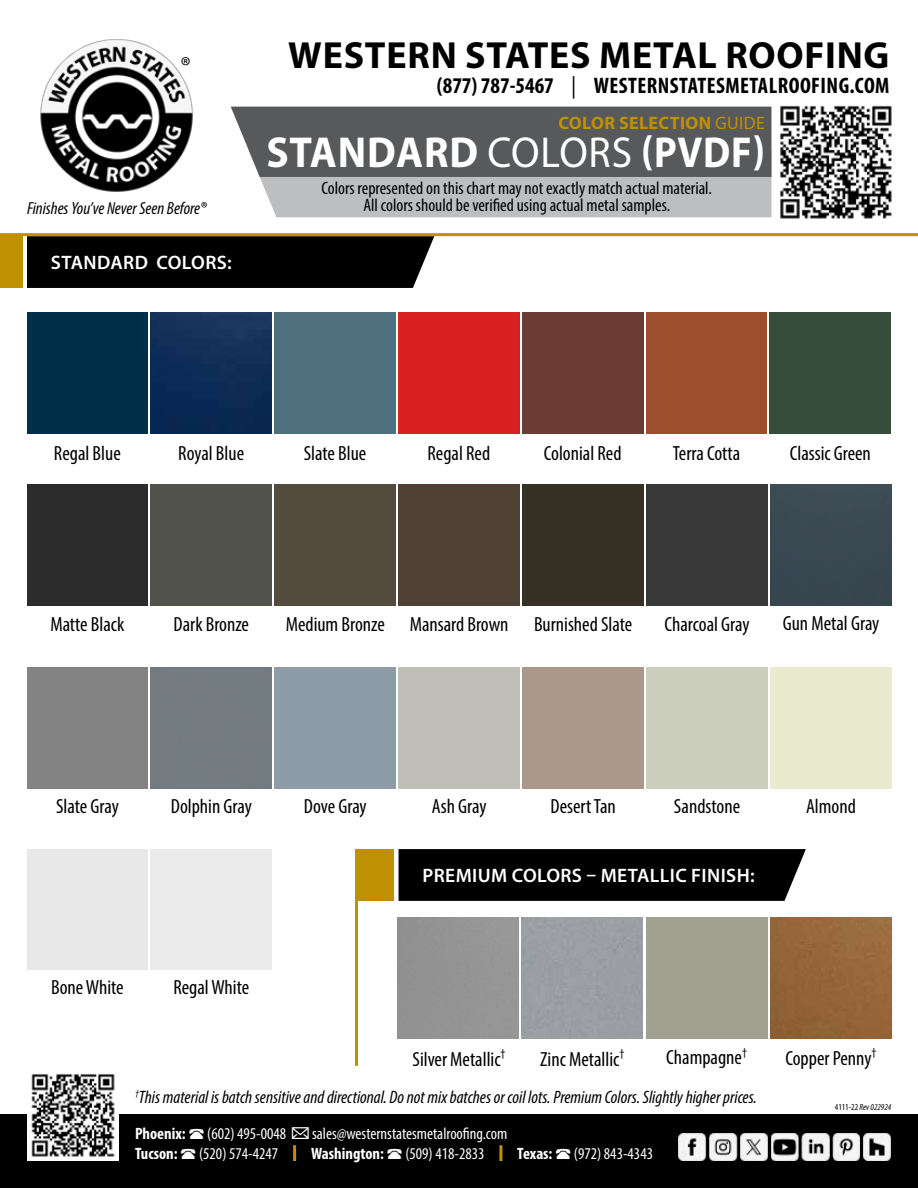
<style>
.page{position:relative;width:918px;height:1188px;background:#fff}
.page>*{position:absolute;margin:0;border:0;box-sizing:border-box;transform-origin:0 0}
.t1{font:700 43.5px "Myriad Pro";letter-spacing:.02em;color:#fff;scale:.95 1}
.t2{font:700 37.95px "Myriad Pro";letter-spacing:.02em;color:#000}
.t3{font:condensed 26.25px "Myriad Pro";color:#000}
.t4{font:700 condensed 22.5px "Myriad Pro";letter-spacing:.02em;color:#000}
.t5{font:condensed 20.55px "Myriad Pro";color:#000}
.t6{font:600 19.5px "Myriad Pro";letter-spacing:.02em;color:#fff}
.t7{font:condensed 18px/16.5px "Myriad Pro";color:#000;text-align:center}
.t8{font:italic condensed 18px "Myriad Pro";color:#000}
.t9{font:700 18px "Myriad Pro";letter-spacing:.02em;color:#bf9002}
.t10{font:italic condensed 17.55px "Myriad Pro";color:#000}
.t11{font:condensed 16.5px "Myriad Pro";color:#fff}
.t12{font:700 condensed 16.5px "Myriad Pro";color:#fff}
.t13{font:italic condensed 9px "Myriad Pro";color:#000}
.s1{font-weight:400}
.s2{font-style:normal}
</style>
<div class="page">
<div style="left:0;top:1115px;width:918px;height:73px;background:#000"></div>
<img style="left:27px;top:1074px;width:92px;height:87px">
<hr style="left:499px;top:1145px;width:3px;height:16px;background:#bf9002">
<hr style="left:293px;top:1145px;width:3px;height:16px;background:#bf9002">
<img style="left:679px;top:1134px;width:27px;height:27px">
<img style="left:710px;top:1134px;width:27px;height:27px">
<img style="left:771px;top:1134px;width:28px;height:27px">
<img style="left:802px;top:1134px;width:27px;height:27px">
<img style="left:833px;top:1134px;width:27px;height:27px">
<img style="left:864px;top:1134px;width:27px;height:27px">
<img style="left:740px;top:1134px;width:28px;height:27px">
<div style="left:27px;top:236px;width:407px;height:52px;background:#000"></div>
<div style="left:0;top:236px;width:22px;height:52px;background:#bf9002"></div>
<hr style="left:0;top:233px;width:918px;height:3px;background:#bf9002">
<div style="left:399px;top:849px;width:407px;height:52px;background:#000"></div>
<div style="left:358px;top:849px;width:36px;height:52px;background:#bf9002"></div>
<div style="left:27px;top:313px;width:121px;height:121px;background:#002f49"></div>
<img style="left:151px;top:313px;width:121px;height:121px">
<div style="left:398px;top:313px;width:121px;height:121px;background:#d92121"></div>
<div style="left:522px;top:313px;width:121px;height:121px;background:#6b3c32"></div>
<div style="left:646px;top:313px;width:121px;height:121px;background:#9d4e2f"></div>
<div style="left:770px;top:313px;width:121px;height:121px;background:#364d3b"></div>
<div style="left:27px;top:485px;width:121px;height:120px;background:#2b2b2b"></div>
<div style="left:275px;top:485px;width:121px;height:120px;background:#534b3e"></div>
<div style="left:399px;top:485px;width:121px;height:120px;background:#4f4136"></div>
<div style="left:523px;top:485px;width:121px;height:120px;background:#373125"></div>
<div style="left:647px;top:485px;width:120px;height:120px;background:#383838"></div>
<div style="left:771px;top:485px;width:120px;height:120px;background:#3a4852"></div>
<img style="left:771px;top:918px;width:120px;height:120px">
<div style="left:275px;top:313px;width:120px;height:121px;background:#4e6f7e"></div>
<div style="left:151px;top:485px;width:121px;height:120px;background:#51524c"></div>
<hr style="left:355px;top:849px;width:3px;height:217px;background:#bf9002">
<img style="left:40px;top:39px;width:153px;height:153px">
<svg style="left:231px;top:107px;width:540px;height:110px;background:#818284"></svg>
<img style="left:780px;top:105px;width:112px;height:114px">
<p class="t3" style="left:181px;top:50px;width:11px">®</p>
<p class="t10" style="left:27px;top:198px;width:181px">Finishes You’ve Never Seen Before®</p>
<p class="t6" style="left:51px;top:250px;width:182px">STANDARD COLORS:</p>
<h2 class="t2" style="left:288px;top:30px;width:603px">WESTERN STATES METAL ROOFING</h2>
<p class="t4" style="left:437px;top:71px;width:454px">(877) 787-5467 <span class="s1">|</span> WESTERNSTATESMETALROOFING.COM</p>
<p class="t9" style="left:558px;top:111px;width:208px">COLOR SELECTION <span class="s1">GUIDE</span></p>
<h1 class="t1" style="left:266px;top:124px;width:526px">STANDARD <span class="s1">COLORS</span> (PVDF)</h1>
<p class="t7" style="left:322px;top:180px;width:392px">Colors represented on this chart may not exactly match actual material.<br>All colors should be verified using actual metal samples.</p>
<p class="t5" style="left:54px;top:440px;width:68px">Regal Blue</p>
<p class="t5" style="left:178px;top:440px;width:67px">Royal Blue</p>
<p class="t5" style="left:428px;top:440px;width:64px">Regal Red</p>
<p class="t5" style="left:544px;top:440px;width:79px">Colonial Red</p>
<p class="t5" style="left:673px;top:440px;width:69px">Terra Cotta</p>
<p class="t5" style="left:790px;top:440px;width:83px">Classic Green</p>
<p class="t5" style="left:304px;top:440px;width:64px">Slate Blue</p>
<p class="t5" style="left:50px;top:612px;width:76px">Matte Black</p>
<p class="t5" style="left:174px;top:612px;width:77px">Dark Bronze</p>
<p class="t5" style="left:286px;top:612px;width:348px">Medium Bronze Mansard Brown Burnished Slate</p>
<p class="t5" style="left:665px;top:612px;width:87px">Charcoal Gray</p>
<p class="t5" style="left:783px;top:611px;width:98px">Gun Metal Gray</p>
<p class="t5" style="left:56px;top:794px;width:64px">Slate Gray</p>
<p class="t5" style="left:304px;top:794px;width:64px">Dove Gray</p>
<p class="t5" style="left:432px;top:794px;width:56px">Ash Gray</p>
<p class="t5" style="left:171px;top:794px;width:83px">Dolphin Gray</p>
<p class="t5" style="left:550px;top:794px;width:67px">Desert Tan</p>
<p class="t5" style="left:674px;top:793px;width:68px">Sandstone</p>
<p class="t5" style="left:806px;top:793px;width:51px">Almond</p>
<p class="t6" style="left:422px;top:863px;width:334px">PREMIUM COLORS – METALLIC FINISH:</p>
<p class="t5" style="left:51px;top:975px;width:74px">Bone White</p>
<p class="t5" style="left:173px;top:975px;width:77px">Regal White</p>
<p class="t5" style="left:413px;top:1047px;width:95px">Silver Metallic<sup>†</sup></p>
<p class="t5" style="left:540px;top:1047px;width:86px">Zinc Metallic<sup>†</sup></p>
<p class="t5" style="left:666px;top:1045px;width:82px">Champagne<sup>†</sup></p>
<p class="t8" style="left:135px;top:1086px;width:624px"><sup>†</sup>This material is batch sensitive and directional. Do not mix batches or coil lots. Premium Colors. Slightly higher prices.</p>
<p class="t12" style="left:135px;top:1123px;width:52px">Phoenix:</p>
<p class="t11" style="left:207px;top:1123px;width:81px">(602) 495-0048</p>
<p class="t11" style="left:312px;top:1123px;width:197px">sales@westernstatesmetalroofing.com</p>
<p class="t12" style="left:135px;top:1143px;width:44px">Tucson:</p>
<p class="t11" style="left:199px;top:1144px;width:81px">(520) 574-4247</p>
<p class="t12" style="left:311px;top:1143px;width:74px">Washington:</p>
<p class="t11" style="left:405px;top:1144px;width:81px">(509) 418-2833</p>
<p class="t12" style="left:517px;top:1143px;width:37px">Texas:</p>
<p class="t11" style="left:574px;top:1144px;width:81px">(972) 843-4343</p>
<p class="t5" style="left:785px;top:1045px;width:92px">Copper Penny<sup>†</sup></p>
<p class="t13" style="left:835px;top:1101px;width:58px"><span class="s2">4111-22</span> Rev 022924</p>
</div>
